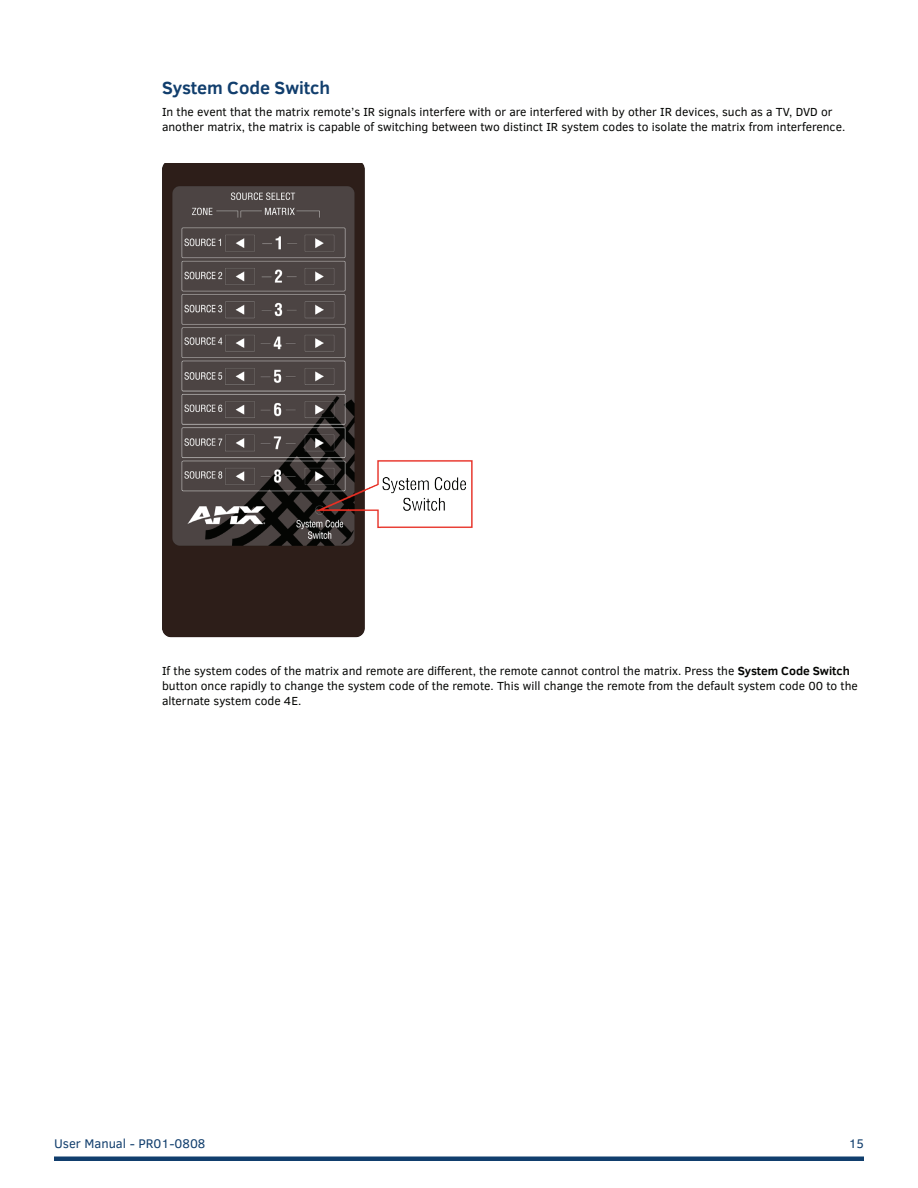
<style>
.page{position:relative;width:918px;height:1188px;background:#fff}
.page>*{position:absolute;margin:0;border:0;box-sizing:border-box;transform-origin:0 0}
.t1{font:700 18px "Clear Sans";color:#113e6d}
.t2{font:12.9px "Clear Sans";color:#113e6d}
.t3{font:12px/15px "Clear Sans";color:#040503}
.s1{font-weight:700}
</style>
<div class="page">
<div style="left:54px;top:1156px;width:810px;height:5px;background:#113e6d"></div>
<img style="left:162px;top:163px;width:311px;height:475px">
<h1 class="t1" style="left:162px;top:75px;width:170px">System Code Switch</h1>
<p class="t3" style="left:162px;top:104px;width:685px">In the event that the matrix remote’s IR signals interfere with or are interfered with by other IR devices, such as a TV, DVD or another matrix, the matrix is capable of switching between two distinct IR system codes to isolate the matrix from interference.</p>
<p class="t3" style="left:162px;top:663px;width:697px">If the system codes of the matrix and remote are different, the remote cannot control the matrix. Press the <span class="s1">System Code Switch </span>button once rapidly to change the system code of the remote. This will change the remote from the default system code 00 to the alternate system code 4E.</p>
<p class="t2" style="left:54px;top:1135px;width:153px">User Manual - PR01-0808</p>
<p class="t2" style="left:849px;top:1135px;width:17px">15</p>
</div>
